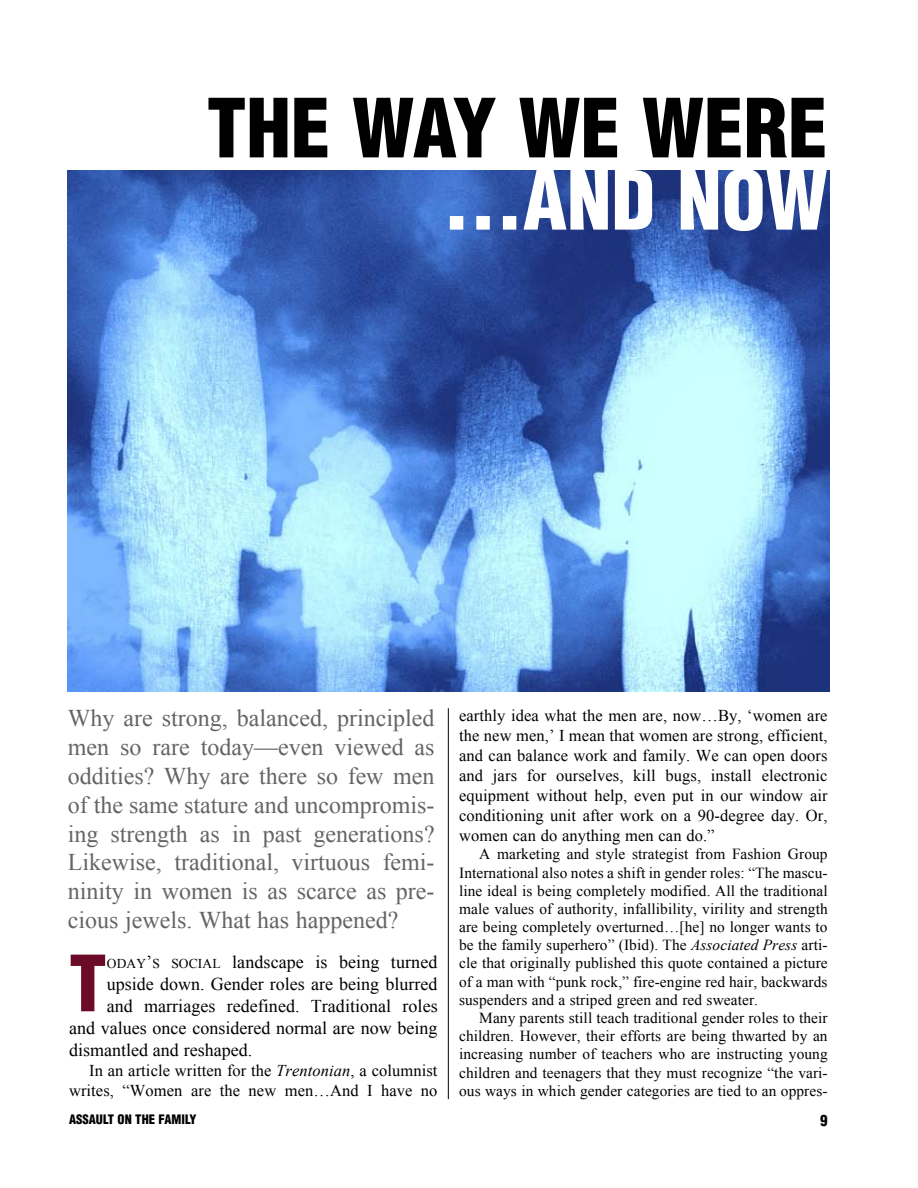
<style>
.page{position:relative;width:918px;height:1188px;background:#fff}
.page>*{position:absolute;margin:0;border:0;box-sizing:border-box;transform-origin:0 0}
.t1{font:900 condensed 79.5px "Helvetica";color:#000}
.t2{font:900 condensed 79.5px "Helvetica";color:#fff}
.t3{font:900 condensed 75.6px "Helvetica";color:#6c0b28}
.t4{font:24px/28.8px "Times New Roman";color:#636466;text-align:justify}
.t5{font:18px "Times New Roman";color:#000}
.t6{font:16.5px/20px "Times New Roman";letter-spacing:.005em;color:#000;text-align:right}
.t7{font:15.3px/18.1px "Times New Roman";letter-spacing:.005em;color:#000;text-align:justify}
.t8{font:900 condensed 15px "Helvetica";color:#000}
.t9{font:900 condensed 12.75px "Helvetica";color:#000}
.s1{font-size:13.5px}
.s2{font-style:italic}
</style>
<div class="page">
<img style="left:68px;top:171px;width:761px;height:521px">
<hr style="left:448px;top:708px;width:1px;height:391px;background:#000">
<h1 class="t1" style="left:207px;top:78px;width:538px">THE WAY WE WERE</h1>
<h1 class="t2" style="left:443px;top:150px;width:331px">…AND NOW</h1>
<p class="t4" style="left:68px;top:704px;width:368px">Why are strong, balanced, principled men so rare today—even viewed as oddities? Why are there so few men of the same stature and uncompromis&shy;ing strength as in past generations?<br>Likewise, traditional, virtuous femi&shy;ninity in women is as scarce as pre&shy;cious jewels. What has happened?</p>
<h2 class="t3" style="left:69px;top:936px;width:27px">T</h2>
<p class="t5" style="left:107px;top:950px;width:332px"><span class="s1">oday</span>’<span class="s1">s social</span> landscape is being turned</p>
<p class="t5" style="left:107px;top:972px;width:332px">upside down. Gender roles are being blurred</p>
<p class="t5" style="left:107px;top:994px;width:332px">and marriages redefined. Traditional roles</p>
<p class="t5" style="left:69px;top:1016px;width:370px">and values once considered normal are now being</p>
<p class="t5" style="left:69px;top:1037px;width:185px">dismantled and reshaped.</p>
<p class="t6" style="left:69px;top:1060px;width:370px">In an article written for the <span class="s2">Trentonian</span>, a columnist writes, “Women are the new men…And I have no</p>
<p class="t6" style="left:459px;top:705px;width:370px;text-align:justify">earthly idea what the men are, now…By, ‘women are the new men,’ I mean that women are strong, efficient, and can balance work and family. We can open doors and jars for ourselves, kill bugs, install electronic equipment without help, even put in our window air conditioning unit after work on a 90-degree day. Or, women can do anything men can do.”</p>
<p class="t7" style="left:459px;top:845px;width:370px;text-indent:20px">A marketing and style strategist from Fashion Group International also notes a shift in gender roles: “The mascu&shy;line ideal is being completely modified. All the traditional male values of authority, infallibility, virility and strength are being completely overturned…[he] no longer wants to be the family superhero” (Ibid). The <span class="s2">Associated Press</span> arti&shy;cle that originally published this quote contained a picture of a man with “punk rock,” fire-engine red hair, backwards suspenders and a striped green and red sweater.</p>
<p class="t7" style="left:459px;top:1009px;width:370px;text-indent:20px">Many parents still teach traditional gender roles to their children. However, their efforts are being thwarted by an increasing number of teachers who are instructing young children and teenagers that they must recognize “the vari&shy;ous ways in which gender categories are tied to an oppres-</p>
<p class="t9" style="left:69px;top:1112px;width:74px">ASSAU LT ON THE</p>
<p class="t9" style="left:159px;top:1112px;width:40px">FAMILY</p>
<p class="t8" style="left:820px;top:1111px;width:9px">9</p>
</div>
